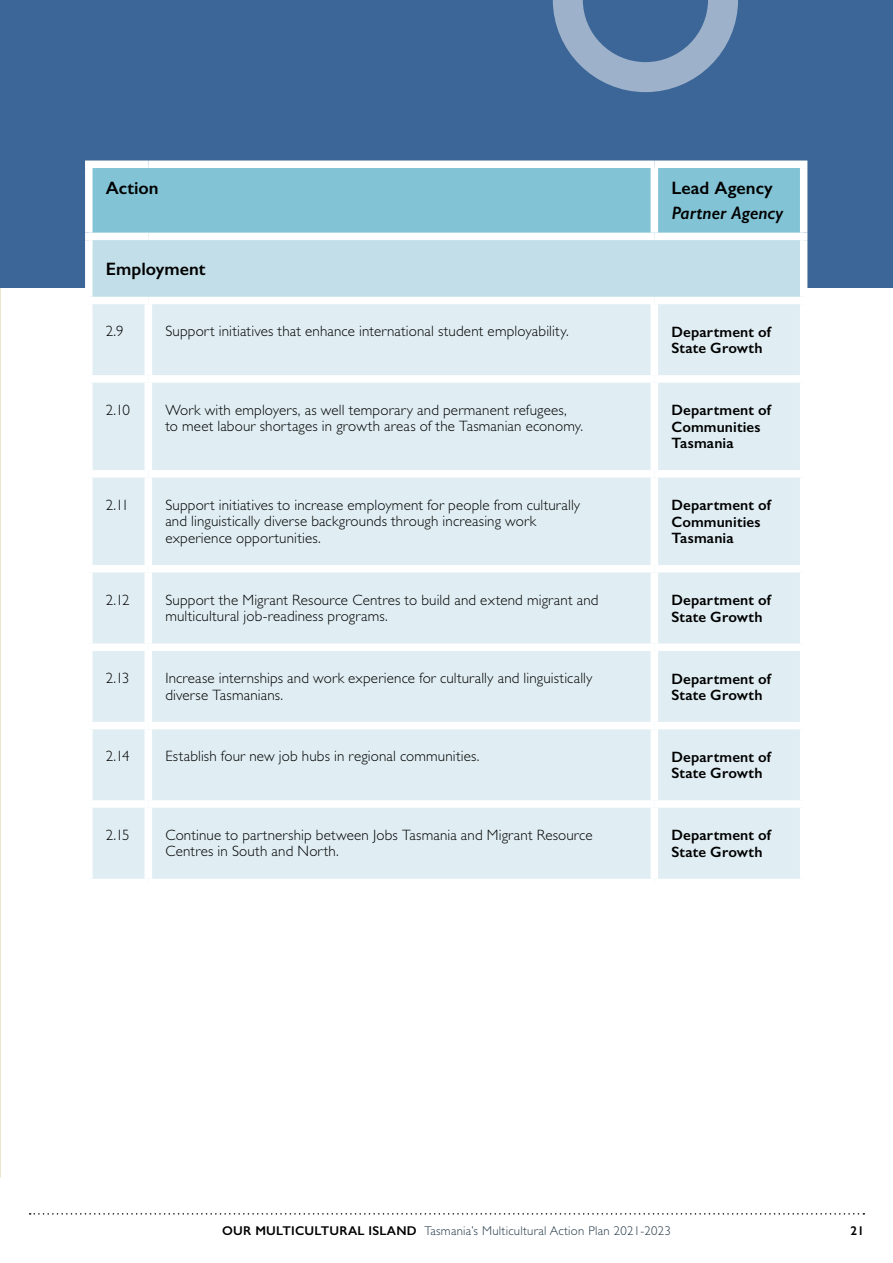
<style>
.page{position:relative;width:893px;height:1263px;background:#fff}
.page>*{position:absolute;margin:0;border:0;box-sizing:border-box;transform-origin:0 0}
.t1{font:600 18px "Gill Sans";color:#000}
.t2{font:italic 600 18px "Gill Sans";letter-spacing:-.005em;color:#000}
.t3{font:300 15px/16.5px "Gill Sans";letter-spacing:.01em;color:#000}
.t4{font:600 15px/16.5px "Gill Sans";letter-spacing:.01em;color:#000}
.t5{font:300 12.75px "Gill Sans";letter-spacing:.02em;color:#233746}
.t6{font:600 12.75px "Gill Sans";color:#000}
.s1{font-weight:600;color:#000}
</style>
<div class="page">
<svg style="left:30px;top:1213px;width:834px;height:1px"></svg>
<div style="left:0;top:0;width:893px;height:287px;background:#3c6697"></div>
<div style="left:93px;top:168px;width:707px;height:65px;background:#82c3d5"></div>
<div style="left:89px;top:236px;width:715px;height:64px;background:#c2dee8"></div>
<div style="left:93px;top:304px;width:707px;height:575px;background:#e0eef3"></div>
<div style="left:85px;top:161px;width:63px;height:7px;background:#fff"></div>
<div style="left:85px;top:168px;width:8px;height:65px;background:#fff"></div>
<div style="left:148px;top:161px;width:506px;height:7px;background:#fff"></div>
<div style="left:654px;top:161px;width:153px;height:7px;background:#fff"></div>
<div style="left:651px;top:168px;width:7px;height:65px;background:#fff"></div>
<div style="left:800px;top:168px;width:7px;height:65px;background:#fff"></div>
<div style="left:85px;top:233px;width:63px;height:7px;background:#fff"></div>
<div style="left:85px;top:240px;width:8px;height:57px;background:#fff"></div>
<div style="left:148px;top:233px;width:506px;height:7px;background:#fff"></div>
<div style="left:654px;top:233px;width:153px;height:7px;background:#fff"></div>
<div style="left:800px;top:240px;width:7px;height:57px;background:#fff"></div>
<div style="left:85px;top:297px;width:63px;height:7px;background:#fff"></div>
<div style="left:148px;top:297px;width:506px;height:7px;background:#fff"></div>
<div style="left:145px;top:304px;width:7px;height:71px;background:#fff"></div>
<div style="left:654px;top:297px;width:153px;height:7px;background:#fff"></div>
<div style="left:651px;top:304px;width:7px;height:71px;background:#fff"></div>
<div style="left:85px;top:375px;width:63px;height:8px;background:#fff"></div>
<div style="left:148px;top:375px;width:506px;height:8px;background:#fff"></div>
<div style="left:145px;top:383px;width:7px;height:87px;background:#fff"></div>
<div style="left:654px;top:375px;width:153px;height:8px;background:#fff"></div>
<div style="left:651px;top:383px;width:7px;height:87px;background:#fff"></div>
<div style="left:85px;top:470px;width:63px;height:8px;background:#fff"></div>
<div style="left:148px;top:470px;width:506px;height:8px;background:#fff"></div>
<div style="left:145px;top:478px;width:7px;height:87px;background:#fff"></div>
<div style="left:654px;top:470px;width:153px;height:8px;background:#fff"></div>
<div style="left:651px;top:478px;width:7px;height:87px;background:#fff"></div>
<div style="left:85px;top:565px;width:63px;height:7px;background:#fff"></div>
<div style="left:148px;top:565px;width:506px;height:7px;background:#fff"></div>
<div style="left:145px;top:572px;width:7px;height:71px;background:#fff"></div>
<div style="left:654px;top:565px;width:153px;height:7px;background:#fff"></div>
<div style="left:651px;top:572px;width:7px;height:71px;background:#fff"></div>
<div style="left:85px;top:643px;width:63px;height:8px;background:#fff"></div>
<div style="left:148px;top:643px;width:506px;height:8px;background:#fff"></div>
<div style="left:145px;top:651px;width:7px;height:71px;background:#fff"></div>
<div style="left:654px;top:643px;width:153px;height:8px;background:#fff"></div>
<div style="left:651px;top:651px;width:7px;height:71px;background:#fff"></div>
<div style="left:85px;top:722px;width:63px;height:7px;background:#fff"></div>
<div style="left:148px;top:722px;width:506px;height:7px;background:#fff"></div>
<div style="left:145px;top:729px;width:7px;height:71px;background:#fff"></div>
<div style="left:654px;top:722px;width:153px;height:7px;background:#fff"></div>
<div style="left:651px;top:729px;width:7px;height:71px;background:#fff"></div>
<div style="left:85px;top:800px;width:63px;height:8px;background:#fff"></div>
<div style="left:148px;top:800px;width:506px;height:8px;background:#fff"></div>
<div style="left:145px;top:808px;width:7px;height:71px;background:#fff"></div>
<div style="left:654px;top:800px;width:153px;height:8px;background:#fff"></div>
<div style="left:651px;top:808px;width:7px;height:71px;background:#fff"></div>
<img style="left:0;top:287px;width:1px;height:890px">
<svg style="left:553px;top:0;width:185px;height:92px"></svg>
<p class="t1" style="left:106px;top:177px;width:54px">Action</p>
<p class="t1" style="left:671px;top:177px;width:103px">Lead Agency</p>
<p class="t2" style="left:671px;top:202px;width:114px">Partner Agency</p>
<p class="t1" style="left:106px;top:258px;width:101px">Employment</p>
<p class="t3" style="left:106px;top:323px;width:19px">2.9</p>
<p class="t3" style="left:165px;top:323px;width:405px">Support initiatives that enhance international student employability.</p>
<p class="t4" style="left:671px;top:323px;width:101px">Department of<br>State Growth</p>
<p class="t3" style="left:106px;top:401px;width:26px">2.10</p>
<p class="t3" style="left:165px;top:401px;width:419px">Work with employers, as well temporary and permanent refugees, to meet labour shortages in growth areas of the Tasmanian economy.</p>
<p class="t4" style="left:671px;top:402px;width:101px">Department of<br>Communities<br>Tasmania</p>
<p class="t3" style="left:106px;top:496px;width:25px">2.11</p>
<p class="t3" style="left:165px;top:496px;width:416px">Support initiatives to increase employment for people from culturally and linguistically diverse backgrounds through increasing work experience opportunities.</p>
<p class="t4" style="left:671px;top:497px;width:101px">Department of<br>Communities<br>Tasmania</p>
<p class="t3" style="left:106px;top:591px;width:25px">2.12</p>
<p class="t3" style="left:165px;top:591px;width:435px">Support the Migrant Resource Centres to build and extend migrant and multicultural job-readiness programs.</p>
<p class="t4" style="left:671px;top:592px;width:101px">Department of<br>State Growth</p>
<p class="t3" style="left:106px;top:670px;width:25px">2.13</p>
<p class="t3" style="left:165px;top:670px;width:429px">Increase internships and work experience for culturally and linguistically diverse Tasmanians.</p>
<p class="t4" style="left:671px;top:670px;width:101px">Department of<br>State Growth</p>
<p class="t3" style="left:106px;top:748px;width:25px">2.14</p>
<p class="t3" style="left:165px;top:748px;width:316px">Establish four new job hubs in regional communities.</p>
<p class="t4" style="left:671px;top:748px;width:101px">Department of<br>State Growth</p>
<p class="t3" style="left:106px;top:826px;width:25px">2.15</p>
<p class="t3" style="left:165px;top:826px;width:429px">Continue to partnership between Jobs Tasmania and Migrant Resource<br>Centres in South and North.</p>
<p class="t4" style="left:671px;top:827px;width:101px">Department of<br>State Growth</p>
<p class="t5" style="left:222px;top:1224px;width:450px"><span class="s1">OUR MULTICULTURAL ISLAND</span> Tasmania’s Multicultural Action Plan 2021-2023</p>
<p class="t6" style="left:850px;top:1223px;width:15px">21</p>
</div>
